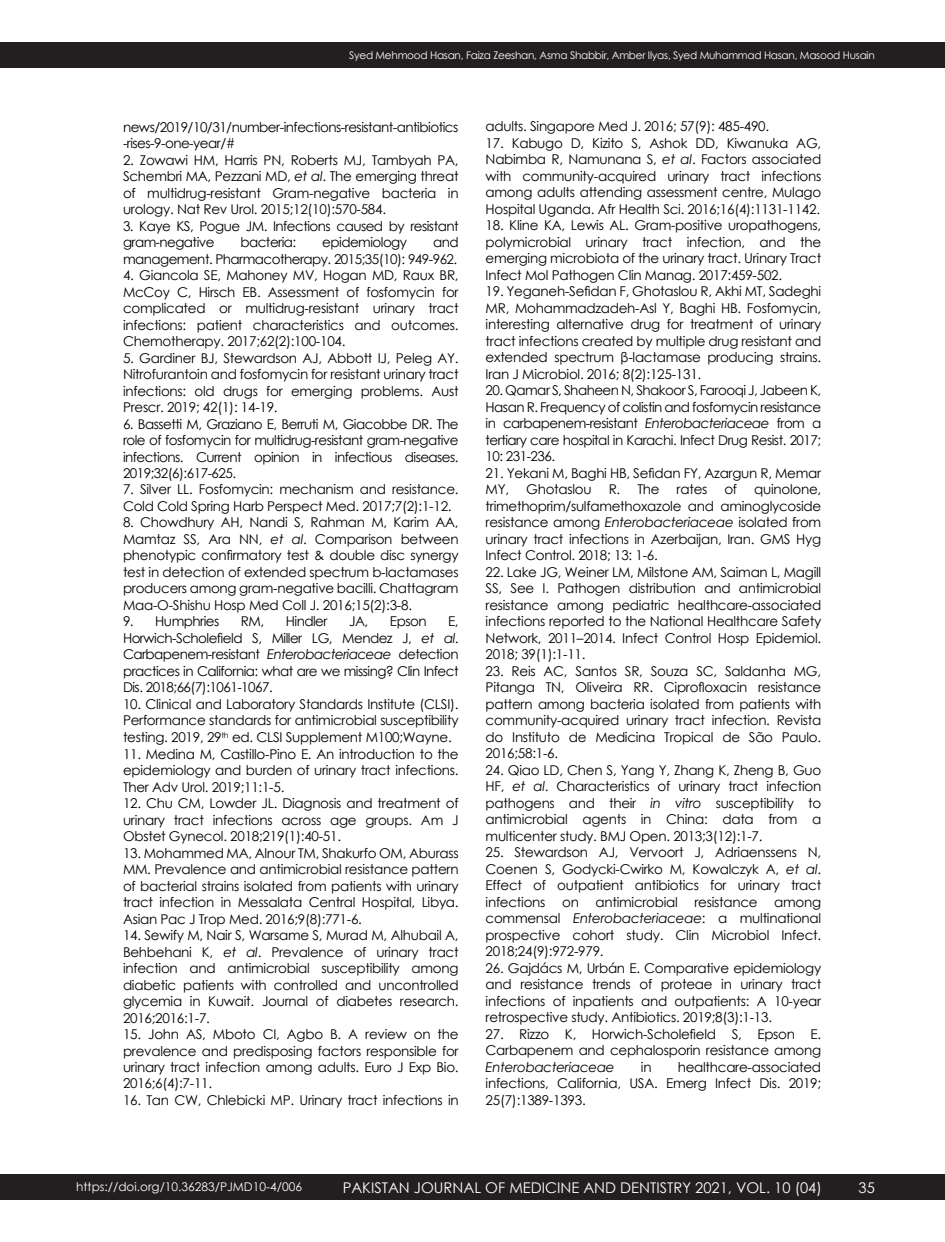
<style>
.page{position:relative;width:945px;height:1242px;background:#fff}
.page>*{position:absolute;margin:0;border:0;box-sizing:border-box;transform-origin:0 0}
.t1{font:14.7px "Century Gothic";color:#fff}
.t2{font:13.5px/16.5px "Century Gothic";letter-spacing:-.02em;color:#000;text-align:justify}
.t3{font:13.5px/16.5px "Century Gothic";letter-spacing:-.04em;color:#000}
.t4{font:italic 13.5px "Century Gothic";letter-spacing:-.02em;color:#000}
.t5{font:12px "Century Gothic";color:#fff}
.t6{font:10.5px "Century Gothic";letter-spacing:-.025em;color:#fff}
.s1{font-style:italic}
.s2{font-family:"Myriad Pro"}
</style>
<div class="page">
<div style="left:0;top:42px;width:945px;height:26px;background:#231f20"></div>
<div style="left:0;top:1174px;width:945px;height:26px;background:#231f20"></div>
<p class="t6" style="left:349px;top:48px;width:527px">Syed Mehmood Hasan, Faiza Zeeshan, Asma Shabbir, Amber Ilyas, Syed Muhammad Hasan, Masood Husain</p>
<p class="t3" style="left:123px;top:118px;width:337px">news/2019/10/31/number-infections-resistant-antibiotics -rises-9-one-year/#</p>
<p class="t2" style="left:123px;top:151px;width:337px">2. Zowawi HM, Harris PN, Roberts MJ, Tambyah PA, Schembri MA, Pezzani MD, <span class="s1">et al</span>. The emerging threat of multidrug-resistant Gram-negative bacteria in urology. Nat Rev Urol. 2015;12(10):570-584.</p>
<p class="t3" style="left:123px;top:217px;width:337px">3. Kaye KS, Pogue JM. Infections caused by resistant gram<span class="s2">‐</span>negative</p>
<p class="t3" style="left:240px;top:233px;width:57px">bacteria:</p>
<p class="t3" style="left:322px;top:233px;width:86px">epidemiology</p>
<p class="t3" style="left:123px;top:233px;width:337px;text-align:right">and<br>management. Pharmacotherapy. 2015;35(10): 949-962.</p>
<p class="t2" style="left:123px;top:266px;width:337px">4. Giancola SE, Mahoney MV, Hogan MD, Raux BR, McCoy C, Hirsch EB. Assessment of fosfomycin for complicated or multidrug-resistant urinary tract infections: patient characteristics and outcomes.<br>Chemotherapy. 2017;62(2):100-104.</p>
<p class="t2" style="left:123px;top:349px;width:337px">5. Gardiner BJ, Stewardson AJ, Abbott IJ, Peleg AY.<br>Nitrofurantoin and fosfomycin for resistant urinary tract infections: old drugs for emerging problems. Aust Prescr. 2019; 42(1): 14-19.</p>
<p class="t2" style="left:123px;top:415px;width:337px">6. Bassetti M, Graziano E, Berruti M, Giacobbe DR. The role of fosfomycin for multidrug-resistant gram-negative infections. Current opinion in infectious diseases.<br>2019;32(6):617-625.</p>
<p class="t2" style="left:123px;top:481px;width:337px">7. Silver LL. Fosfomycin: mechanism and resistance.<br>Cold Cold Spring Harb Perspect Med. 2017;7(2):1-12.</p>
<p class="t2" style="left:123px;top:514px;width:337px">8. Chowdhury AH, Nandi S, Rahman M, Karim AA, Mamtaz SS, Ara NN, <span class="s1">et al</span>. Comparison between phenotypic confirmatory test &amp; double disc synergy test in detection of extended spectrum b-lactamases producers among gram-negative bacilli. Chattagram Maa-O-Shishu Hosp Med Coll J. 2016;15(2):3-8.</p>
<p class="t3" style="left:123px;top:613px;width:98px">9. Humphries</p>
<p class="t2" style="left:241px;top:613px;width:25px">RM,</p>
<p class="t3" style="left:286px;top:613px;width:43px">Hindler</p>
<p class="t2" style="left:349px;top:613px;width:21px">JA,</p>
<p class="t2" style="left:390px;top:613px;width:38px">Epson</p>
<p class="t2" style="left:123px;top:613px;width:337px;text-indent:325px">E, Horwich-Scholefield S, Miller LG, Mendez J, <span class="s1">et al</span>.<br>Carbapenem-resistant <span class="s1">Enterobacteriaceae</span> detection practices in California: what are we missing? Clin Infect Dis. 2018;66(7):1061-1067.</p>
<p class="t2" style="left:123px;top:695px;width:337px">10. Clinical and Laboratory Standards Institute (CLSI).<br>Performance standards for antimicrobial susceptibility testing. 2019, 29<sup>th</sup> ed. CLSI Supplement M100;Wayne.</p>
<p class="t2" style="left:123px;top:745px;width:337px">11. Medina M, Castillo-Pino E. An introduction to the epidemiology and burden of urinary tract infections.<br>Ther Adv Urol. 2019;11:1-5.</p>
<p class="t2" style="left:123px;top:794px;width:337px">12. Chu CM, Lowder JL. Diagnosis and treatment of urinary tract infections across age groups. Am J Obstet Gynecol. 2018;219(1):40-51.</p>
<p class="t2" style="left:123px;top:844px;width:337px">13. Mohammed MA, Alnour TM, Shakurfo OM, Aburass MM. Prevalence and antimicrobial resistance pattern of bacterial strains isolated from patients with urinary tract infection in Messalata Central Hospital, Libya.<br>Asian Pac J Trop Med. 2016;9(8):771-6.</p>
<p class="t2" style="left:123px;top:926px;width:337px">14. Sewify M, Nair S, Warsame S, Murad M, Alhubail A, Behbehani K, <span class="s1">et al</span>. Prevalence of urinary tract infection and antimicrobial susceptibility among diabetic patients with controlled and uncontrolled glycemia in Kuwait. Journal of diabetes research.<br>2016;2016:1-7.</p>
<p class="t2" style="left:123px;top:1025px;width:337px">15. John AS, Mboto CI, Agbo B. A review on the prevalence and predisposing factors responsible for urinary tract infection among adults. Euro J Exp Bio.<br>2016;6(4):7-11.</p>
<p class="t2" style="left:123px;top:1091px;width:337px">16. Tan CW, Chlebicki MP. Urinary tract infections in</p>
<p class="t2" style="left:486px;top:118px;width:285px">adults. Singapore Med J. 2016; 57(9): 485-490.</p>
<p class="t2" style="left:486px;top:134px;width:337px">17. Kabugo D, Kizito S, Ashok DD, Kiwanuka AG, Nabimba R, Namunana S, <span class="s1">et al</span>. Factors associated with community-acquired urinary tract infections among adults attending assessment centre, Mulago Hospital Uganda. Afr Health Sci. 2016;16(4):1131-1142.</p>
<p class="t2" style="left:486px;top:217px;width:337px">18. Kline KA, Lewis AL. Gram<span class="s2">‐</span>positive uropathogens, polymicrobial urinary tract infection, and the emerging microbiota of the urinary tract. Urinary Tract Infect Mol Pathogen Clin Manag. 2017:459-502.</p>
<p class="t2" style="left:486px;top:283px;width:337px">19. Yeganeh-Sefidan F, Ghotaslou R, Akhi MT, Sadeghi MR, Mohammadzadeh-Asl Y, Baghi HB. Fosfomycin, interesting alternative drug for treatment of urinary tract infections created by multiple drug resistant and extended spectrum β-lactamase producing strains.<br>Iran J Microbiol. 2016; 8(2):125-131.</p>
<p class="t2" style="left:486px;top:382px;width:337px">20. Qamar S, Shaheen N, Shakoor S, Farooqi J, Jabeen K, Hasan R. Frequency of colistin and fosfomycin resistance in carbapenem-resistant <span class="s1">Enterobacteriaceae</span> from a tertiary care hospital in Karachi. Infect Drug Resist. 2017; 10: 231-236.</p>
<p class="t2" style="left:486px;top:464px;width:337px">21. Yekani M, Baghi HB, Sefidan FY, Azargun R, Memar<br>MY,</p>
<p class="t2" style="left:486px;top:481px;width:337px;text-indent:269px">quinolone, trimethoprim/sulfamethoxazole and aminoglycoside resistance among <span class="s1">Enterobacteriaceae</span> isolated from urinary tract infections in Azerbaijan, Iran. GMS Hyg Infect Control. 2018; 13: 1-6.</p>
<p class="t2" style="left:486px;top:563px;width:337px">22. Lake JG, Weiner LM, Milstone AM, Saiman L, Magill SS, See I. Pathogen distribution and antimicrobial resistance among pediatric healthcare-associated infections reported to the National Healthcare Safety Network, 2011–2014. Infect Control Hosp Epidemiol.<br>2018; 39(1):1-11.</p>
<p class="t2" style="left:486px;top:662px;width:337px">23. Reis AC, Santos SR, Souza SC, Saldanha MG, Pitanga TN, Oliveira RR. Ciprofloxacin resistance pattern among bacteria isolated from patients with community-acquired urinary tract infection. Revista do Instituto de Medicina Tropical de São Paulo.<br>2016;58:1-6.</p>
<p class="t2" style="left:486px;top:761px;width:337px">24. Qiao LD, Chen S, Yang Y, Zhang K, Zheng B, Guo HF, <span class="s1">et al</span>. Characteristics of urinary tract infection pathogens and their <span class="s1">in vitro</span> susceptibility to antimicrobial agents in China: data from a multicenter study. BMJ Open. 2013;3(12):1-7.</p>
<p class="t2" style="left:486px;top:844px;width:337px">25. Stewardson AJ, Vervoort J, Adriaenssens N, Coenen S, Godycki-Cwirko M, Kowalczyk A, <span class="s1">et al</span>.<br>Effect of outpatient antibiotics for urinary tract infections on antimicrobial resistance among commensal <span class="s1">Enterobacteriaceae</span>: a multinational prospective cohort study. Clin Microbiol Infect.<br>2018;24(9):972-979.</p>
<p class="t2" style="left:486px;top:959px;width:337px">26. Gajdács M, Urbán E. Comparative epidemiology and resistance trends of proteae in urinary tract infections of inpatients and outpatients: A 10-year retrospective study. Antibiotics. 2019;8(3):1-13.</p>
<p class="t2" style="left:486px;top:1025px;width:337px">27. Rizzo K, Horwich-Scholefield S, Epson E.<br>Carbapenem and cephalosporin resistance among</p>
<p class="t4" style="left:486px;top:1058px;width:131px">Enterobacteriaceae</p>
<p class="t2" style="left:641px;top:1058px;width:12px">in</p>
<p class="t2" style="left:526px;top:481px;width:67px">Ghotaslou</p>
<p class="t2" style="left:609px;top:481px;width:52px">R. The</p>
<p class="t2" style="left:677px;top:481px;width:32px">rates</p>
<p class="t2" style="left:724px;top:481px;width:14px">of</p>
<p class="t2" style="left:486px;top:1058px;width:337px;text-indent:192px">healthcare-associated infections, California, USA. Emerg Infect Dis. 2019; 25(7):1389-1393.</p>
<p class="t5" style="left:76px;top:1179px;width:227px">https://doi.org/10.36283/PJMD10-4/006</p>
<p class="t1" style="left:343px;top:1178px;width:481px">PAKISTAN JOURNAL OF MEDICINE AND DENTISTRY 2021, VOL. 10 (04)</p>
<p class="t1" style="left:859px;top:1178px;width:18px">35</p>
</div>
